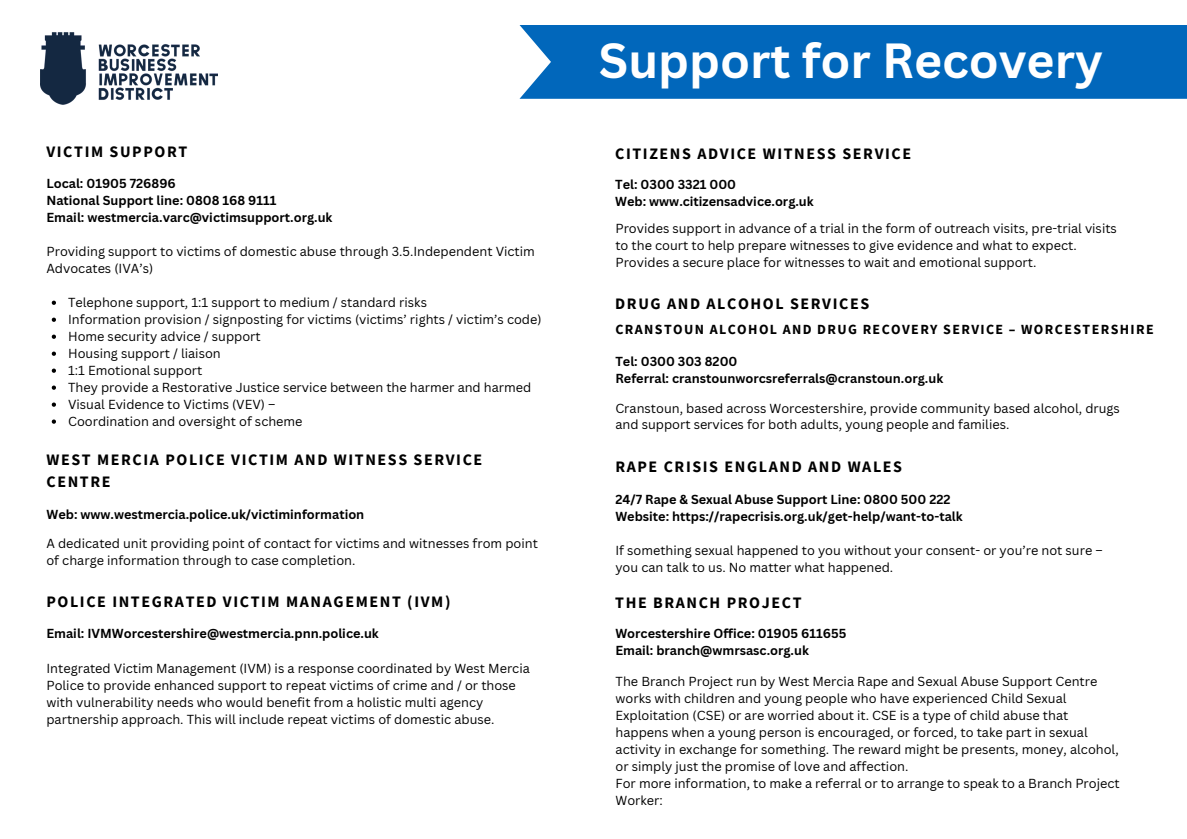
<style>
.page{position:relative;width:1187px;height:839px;background:#fff}
.page>*{position:absolute;margin:0;border:0;box-sizing:border-box;transform-origin:0 0}
.t1{font:700 48px "Canva Sans";color:#fff}
.t2{font:700 16px/22.6px "Source Sans Pro";letter-spacing:.1em;color:#000}
.t3{font:700 14px "Source Sans Pro";letter-spacing:.1em;color:#000}
.t4{font:12.8px/17px "Canva Sans";color:#000}
.t5{font:700 12.8px/17px "Canva Sans";color:#000}
</style>
<div class="page">
<img style="left:40px;top:32px;width:177px;height:73px">
<div style="left:519px;top:25px;width:667px;height:74px;background:#0167bb"></div>
<svg style="left:52px;top:300px;width:4px;height:5px"></svg>
<svg style="left:52px;top:317px;width:4px;height:5px"></svg>
<svg style="left:52px;top:334px;width:4px;height:5px"></svg>
<svg style="left:52px;top:351px;width:4px;height:5px"></svg>
<svg style="left:52px;top:368px;width:4px;height:5px"></svg>
<svg style="left:52px;top:385px;width:4px;height:5px"></svg>
<svg style="left:52px;top:402px;width:4px;height:5px"></svg>
<svg style="left:52px;top:419px;width:4px;height:5px"></svg>
<h1 class="t2" style="left:46px;top:140px;width:142px">VICTIM SUPPORT</h1>
<h2 class="t5" style="left:46px;top:174px;width:287px">Local: 01905 726896<br>National Support line: 0808 168 9111<br>Email: westmercia.varc@victimsupport.org.uk</h2>
<h4 class="t4" style="left:46px;top:242px;width:490px">Providing support to victims of domestic abuse through 3.5.Independent Victim<br>Advocates (IVA’s)</h4>
<p class="t4" style="left:68px;top:293px;width:360px">Telephone support, 1:1 support to medium / standard risks</p>
<p class="t4" style="left:68px;top:310px;width:475px">Information provision / signposting for victims (victims’ rights / victim’s code)</p>
<p class="t4" style="left:68px;top:327px;width:194px">Home security advice / support</p>
<p class="t4" style="left:68px;top:344px;width:154px">Housing support / liaison</p>
<p class="t4" style="left:68px;top:361px;width:136px">1:1 Emotional support</p>
<p class="t4" style="left:68px;top:378px;width:465px">They provide a Restorative Justice service between the harmer and harmed</p>
<p class="t4" style="left:68px;top:395px;width:209px">Visual Evidence to Victims (VEV) –</p>
<p class="t4" style="left:68px;top:412px;width:236px">Coordination and oversight of scheme</p>
<h4 class="t2" style="left:46px;top:447px;width:437px">WEST MERCIA POLICE VICTIM AND WITNESS SERVICE<br>CENTRE</h4>
<h2 class="t1" style="left:599px;top:27px;width:505px">Support for Recovery</h2>
<p class="t2" style="left:615px;top:142px;width:297px">CITIZENS ADVICE WITNESS SERVICE</p>
<p class="t5" style="left:615px;top:176px;width:200px">Tel: 0300 3321 000<br>Web: www.citizensadvice.org.uk</p>
<h4 class="t4" style="left:615px;top:220px;width:503px">Provides support in advance of a trial in the form of outreach visits, pre-trial visits to the court to help prepare witnesses to give evidence and what to expect.<br>Provides a secure place for witnesses to wait and emotional support.</h4>
<h2 class="t2" style="left:615px;top:292px;width:255px">DRUG AND ALCOHOL SERVICES</h2>
<p class="t3" style="left:615px;top:320px;width:540px">CRANSTOUN ALCOHOL AND DRUG RECOVERY SERVICE – WORCESTERSHIRE</p>
<h2 class="t5" style="left:615px;top:352px;width:329px">Tel: 0300 303 8200<br>Referral: cranstounworcsreferrals@cranstoun.org.uk</h2>
<h3 class="t4" style="left:615px;top:399px;width:506px">Cranstoun, based across Worcestershire, provide community based alcohol, drugs and support services for both adults, young people and families.</h3>
<h4 class="t2" style="left:615px;top:455px;width:288px">RAPE CRISIS ENGLAND AND WALES</h4>
<h2 class="t5" style="left:615px;top:490px;width:337px">24/7 Rape &amp; Sexual Abuse Support Line: 0800 500 222</h2>
<h4 class="t5" style="left:46px;top:505px;width:319px">Web: www.westmercia.police.uk/victiminformation</h4>
<h2 class="t5" style="left:615px;top:507px;width:349px">Website: https://rapecrisis.org.uk/get-help/want-to-talk</h2>
<p class="t4" style="left:46px;top:534px;width:493px">A dedicated unit providing point of contact for victims and witnesses from point of charge information through to case completion.</p>
<p class="t2" style="left:46px;top:589px;width:405px">POLICE INTEGRATED VICTIM MANAGEMENT (IVM)</p>
<h4 class="t5" style="left:46px;top:624px;width:334px">Email: IVMWorcestershire@westmercia.pnn.police.uk</h4>
<h2 class="t4" style="left:46px;top:659px;width:485px">Integrated Victim Management (IVM) is a response coordinated by West Mercia Police to provide enhanced support to repeat victims of crime and / or those with vulnerability needs who would benefit from a holistic multi agency partnership approach. This will include repeat victims of domestic abuse.</h2>
<p class="t4" style="left:615px;top:541px;width:489px">If something sexual happened to you without your consent- or you’re not sure – you can talk to us. No matter what happened.</p>
<h2 class="t2" style="left:615px;top:591px;width:188px">THE BRANCH PROJECT</h2>
<h4 class="t5" style="left:615px;top:624px;width:232px">Worcestershire Office: 01905 611655<br>Email: branch@wmrsasc.org.uk</h4>
<p class="t4" style="left:615px;top:672px;width:504px">The Branch Project run by West Mercia Rape and Sexual Abuse Support Centre works with children and young people who have experienced Child Sexual Exploitation (CSE) or are worried about it. CSE is a type of child abuse that happens when a young person is encouraged, or forced, to take part in sexual activity in exchange for something. The reward might be presents, money, alcohol, or simply just the promise of love and affection.</p>
<p class="t4" style="left:615px;top:774px;width:506px">For more information, to make a referral or to arrange to speak to a Branch Project<br>Worker:</p>
</div>
